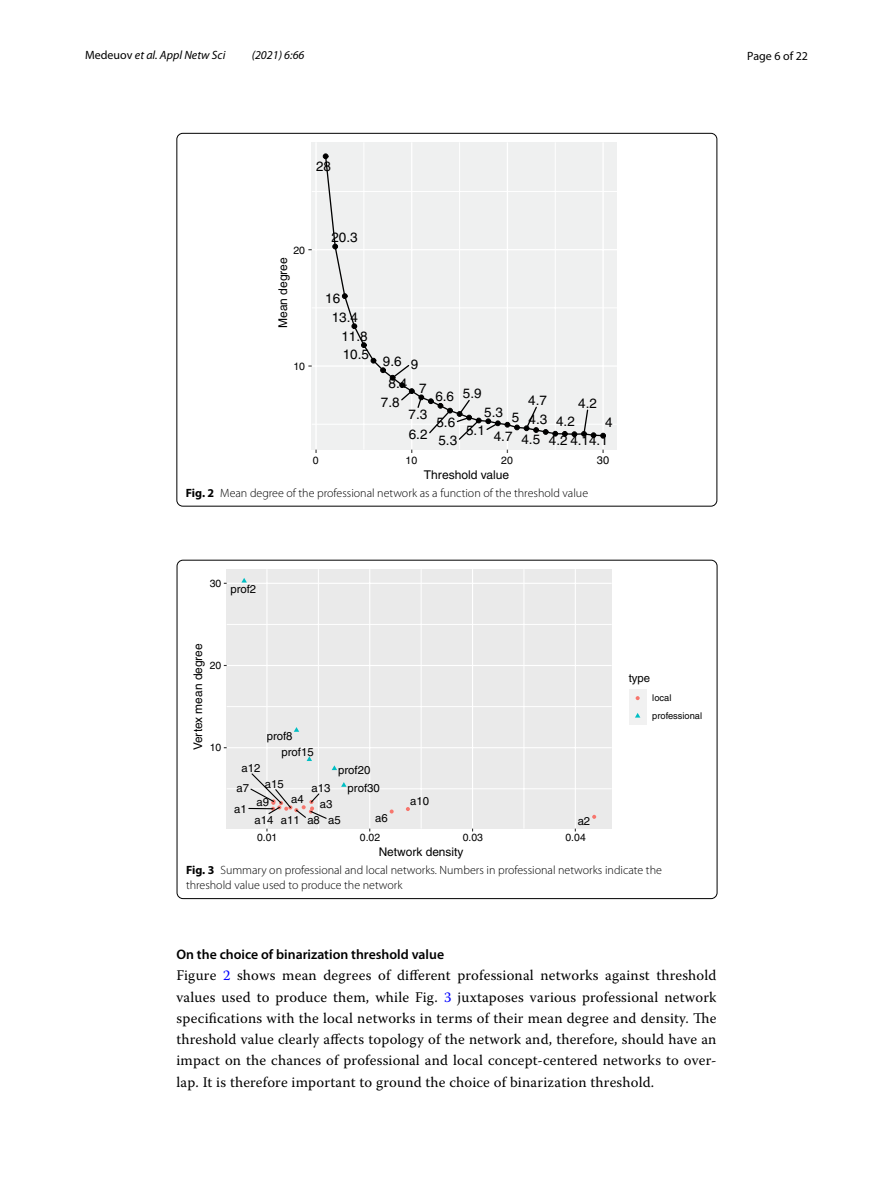
<style>
.page{position:relative;width:893px;height:1187px;background:#fff}
.page>*{position:absolute;margin:0;border:0;box-sizing:border-box;transform-origin:0 0}
.t1{font:14.7px/21.3px "Warnock Pro";letter-spacing:.015em;color:#000;text-align:justify}
.t2{font:600 13.8px "Myriad Pro";color:#000}
.t3{font:13.5px/18.6px "Helvetica 2";color:#000}
.t4{font:300 12px/15px "Myriad Pro";color:#000}
.t5{font:italic 12px "Myriad Pro";color:#000}
.t6{font:12px "Helvetica 2";color:#000}
.t7{font:12px "Myriad Pro";color:#000}
.t8{font:11.85px "Helvetica 3";color:#000}
.t9{font:11.4px/15.8px "Helvetica 3";color:#000}
.t10{font:11.1px "Helvetica 2";color:#000}
.t11{font:10.5px "Helvetica 2";color:#000}
.t12{font:10.35px "Helvetica 3";color:#000}
.t13{font:9.3px/17.9px "Helvetica 3";color:#000}
.s1{font-style:normal}
.s2{font-weight:700}
.s3{color:#00f}
</style>
<div class="page">
<div style="left:312px;top:142px;width:305px;height:307px;background:#eff0f0"></div>
<hr style="left:312px;top:424px;width:305px;height:1px;background:#fff">
<hr style="left:312px;top:307px;width:305px;height:1px;background:#fff">
<hr style="left:312px;top:191px;width:305px;height:1px;background:#fff">
<hr style="left:364px;top:142px;width:1px;height:307px;background:#fff">
<hr style="left:459px;top:142px;width:1px;height:307px;background:#fff">
<hr style="left:555px;top:142px;width:1px;height:307px;background:#fff">
<hr style="left:312px;top:365px;width:305px;height:1px;background:#fff">
<hr style="left:312px;top:249px;width:305px;height:1px;background:#fff">
<hr style="left:315px;top:142px;width:2px;height:307px;background:#fff">
<hr style="left:411px;top:142px;width:1px;height:307px;background:#fff">
<hr style="left:507px;top:142px;width:1px;height:307px;background:#fff">
<hr style="left:602px;top:142px;width:2px;height:307px;background:#fff">
<svg style="left:323px;top:153px;width:5px;height:6px"></svg>
<svg style="left:324px;top:155px;width:89px;height:269px"></svg>
<svg style="left:371px;top:358px;width:235px;height:82px"></svg>
<div style="left:227px;top:569px;width:385px;height:259px;background:#eaeaea"></div>
<hr style="left:227px;top:788px;width:385px;height:1px;background:#fff">
<hr style="left:227px;top:706px;width:385px;height:1px;background:#fff">
<hr style="left:227px;top:624px;width:385px;height:1px;background:#fff">
<hr style="left:318px;top:569px;width:1px;height:259px;background:#fff">
<hr style="left:421px;top:569px;width:1px;height:259px;background:#fff">
<hr style="left:524px;top:569px;width:1px;height:259px;background:#fff">
<hr style="left:227px;top:747px;width:385px;height:1px;background:#fff">
<hr style="left:227px;top:665px;width:385px;height:1px;background:#fff">
<hr style="left:227px;top:582px;width:385px;height:2px;background:#fff">
<hr style="left:266px;top:569px;width:1px;height:259px;background:#fff">
<hr style="left:369px;top:569px;width:1px;height:259px;background:#fff">
<hr style="left:472px;top:569px;width:1px;height:259px;background:#fff">
<hr style="left:575px;top:569px;width:1px;height:259px;background:#fff">
<svg style="left:406px;top:807px;width:4px;height:4px"></svg>
<svg style="left:592px;top:814px;width:4px;height:4px"></svg>
<svg style="left:390px;top:809px;width:4px;height:4px"></svg>
<svg style="left:241px;top:578px;width:6px;height:4px"></svg>
<svg style="left:294px;top:727px;width:5px;height:4px"></svg>
<svg style="left:249px;top:756px;width:98px;height:63px"></svg>
<div style="left:629px;top:689px;width:18px;height:18px;background:#f1f1f1"></div>
<svg style="left:636px;top:696px;width:4px;height:4px"></svg>
<div style="left:629px;top:707px;width:18px;height:18px;background:#f1f1f1"></div>
<svg style="left:635px;top:713px;width:5px;height:4px"></svg>
<p class="t5" style="left:85px;top:48px;width:142px"><span class="s1">Medeuov</span> et al. Appl Netw Sci</p>
<p class="t5" style="left:252px;top:48px;width:54px">(2021) 6:66</p>
<p class="t7" style="left:747px;top:48px;width:62px">Page 6 of 22</p>
<p class="t3" style="left:316px;top:157px;width:16px">28</p>
<p class="t11" style="left:293px;top:244px;width:13px">20</p>
<p class="t6" style="left:276px;top:328px;width:72px;rotate:-90deg">Mean degree</p>
<p class="t11" style="left:293px;top:360px;width:13px">10</p>
<p class="t3" style="left:331px;top:228px;width:28px">20.3</p>
<p class="t3" style="left:325px;top:289px;width:16px">16</p>
<p class="t3" style="left:332px;top:307px;width:28px">13.4</p>
<p class="t3" style="left:341px;top:326px;width:28px">11.8</p>
<p class="t3" style="left:343px;top:345px;width:28px">10.5</p>
<p class="t3" style="left:383px;top:350px;width:37px;line-height:21.9px;text-align:center">9.6 9<br>8.4</p>
<p class="t3" style="left:381px;top:392px;width:20px">7.8</p>
<p class="t3" style="left:409px;top:405px;width:20px">7.3</p>
<p class="t3" style="left:419px;top:378px;width:9px">7</p>
<p class="t3" style="left:409px;top:424px;width:20px">6.2</p>
<p class="t3" style="left:463px;top:384px;width:20px">5.9</p>
<p class="t3" style="left:435px;top:386px;width:20px">6.6</p>
<p class="t3" style="left:528px;top:391px;width:20px">4.7</p>
<p class="t3" style="left:521px;top:430px;width:20px">4.5</p>
<p class="t3" style="left:578px;top:394px;width:20px">4.2</p>
<p class="t3" style="left:436px;top:412px;width:22px">5.6<br>5.3</p>
<p class="t3" style="left:466px;top:403px;width:38px;text-indent:18px">5.3<br>5.1</p>
<p class="t3" style="left:494px;top:408px;width:27px;line-height:19px;text-indent:18px">5<br>4.7</p>
<p class="t3" style="left:528px;top:409px;width:20px">4.3</p>
<p class="t3" style="left:556px;top:412px;width:20px">4.2</p>
<p class="t3" style="left:605px;top:412px;width:9px">4</p>
<p class="t3" style="left:549px;top:431px;width:61px">4.2 4.14.1</p>
<p class="t11" style="left:313px;top:454px;width:7px">0</p>
<p class="t11" style="left:406px;top:454px;width:13px">10</p>
<p class="t11" style="left:501px;top:454px;width:13px">20</p>
<p class="t10" style="left:597px;top:453px;width:14px">30</p>
<p class="t6" style="left:424px;top:468px;width:87px">Threshold value</p>
<p class="t4" style="left:186px;top:485px;width:404px"><span class="s2">Fig. 2</span> Mean degree of the professional network as a function of the threshold value</p>
<p class="t12" style="left:210px;top:577px;width:13px">30</p>
<p class="t9" style="left:230px;top:581px;width:27px">prof2</p>
<p class="t8" style="left:191px;top:750px;width:109px;rotate:-90deg">Vertex mean degree</p>
<p class="t12" style="left:210px;top:659px;width:13px">20</p>
<p class="t12" style="left:210px;top:741px;width:13px">10</p>
<p class="t9" style="left:281px;top:727px;width:34px;text-indent:-15px">prof8 prof15</p>
<p class="t9" style="left:241px;top:760px;width:20px">a12</p>
<p class="t9" style="left:348px;top:760px;width:34px;line-height:18.5px;text-indent:-9px">prof20 prof30</p>
<p class="t9" style="left:265px;top:775px;width:20px">a15</p>
<p class="t9" style="left:311px;top:780px;width:20px">a13</p>
<p class="t9" style="left:236px;top:780px;width:14px">a7</p>
<p class="t9" style="left:291px;top:791px;width:14px">a4</p>
<p class="t9" style="left:257px;top:794px;width:14px">a9</p>
<p class="t9" style="left:410px;top:793px;width:20px">a10</p>
<p class="t9" style="left:281px;top:812px;width:20px">a11</p>
<p class="t9" style="left:320px;top:796px;width:14px">a3</p>
<p class="t9" style="left:234px;top:800px;width:14px">a1</p>
<p class="t9" style="left:328px;top:811px;width:14px">a5</p>
<p class="t9" style="left:375px;top:810px;width:14px">a6</p>
<p class="t9" style="left:254px;top:811px;width:20px">a14</p>
<p class="t9" style="left:307px;top:811px;width:14px">a8</p>
<p class="t9" style="left:578px;top:812px;width:14px">a2</p>
<p class="t12" style="left:257px;top:831px;width:22px">0.01</p>
<p class="t12" style="left:360px;top:831px;width:22px">0.02</p>
<p class="t12" style="left:463px;top:831px;width:22px">0.03</p>
<p class="t12" style="left:565px;top:831px;width:22px">0.04</p>
<p class="t8" style="left:379px;top:845px;width:86px">Network density</p>
<p class="t9" style="left:629px;top:670px;width:23px">type</p>
<p class="t13" style="left:652px;top:689px;width:51px">local professional</p>
<p class="t4" style="left:186px;top:862px;width:477px"><span class="s2">Fig. 3</span> Summary on professional and local networks. Numbers in professional networks indicate the threshold value used to produce the network</p>
<p class="t2" style="left:176px;top:945px;width:269px">On the choice of binarization threshold value</p>
<p class="t1" style="left:176px;top:964px;width:542px">Figure <span class="s3">2</span> shows mean degrees of different professional networks against threshold values used to produce them, while Fig. <span class="s3">3</span> juxtaposes various professional network specifications with the local networks in terms of their mean degree and density. The threshold value clearly affects topology of the network and, therefore, should have an impact on the chances of professional and local concept-centered networks to over&shy;lap. It is therefore important to ground the choice of binarization threshold.</p>
</div>
